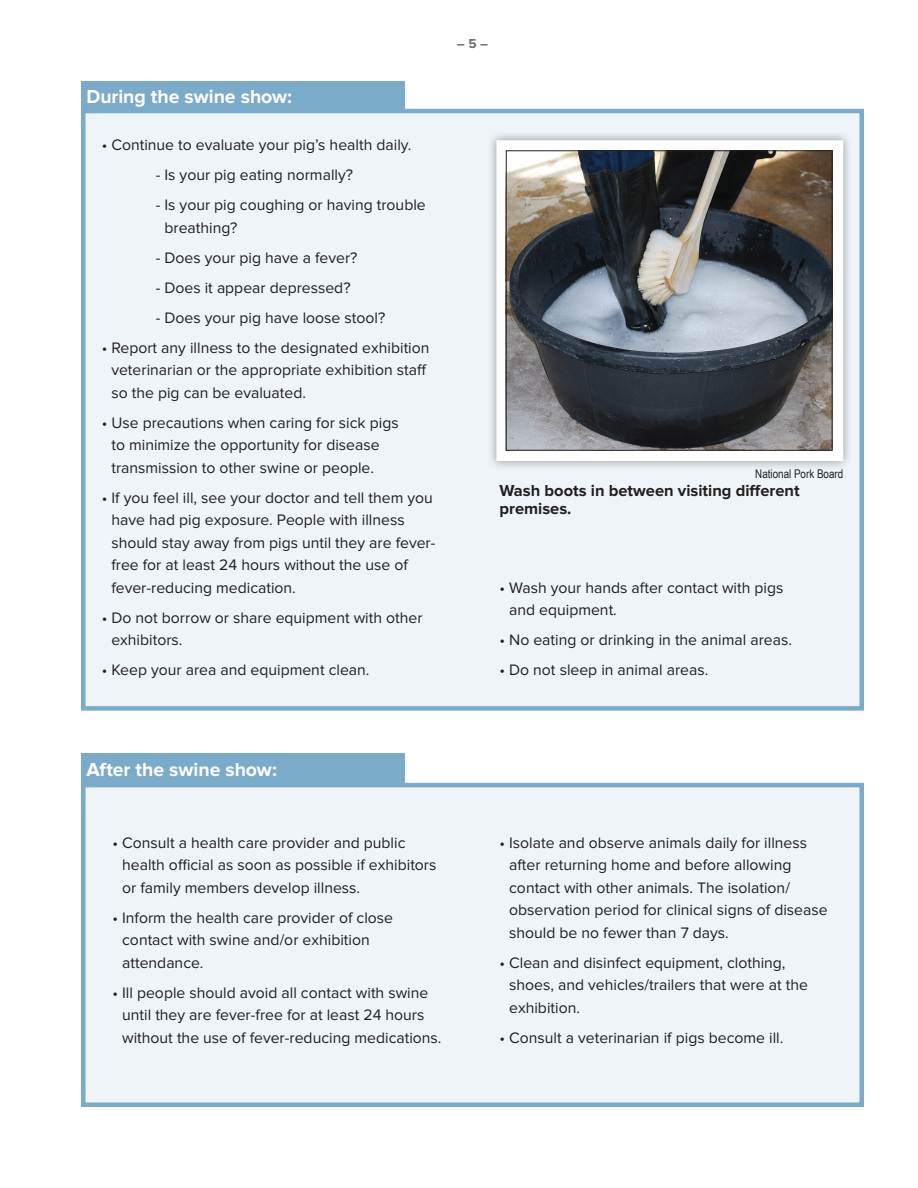
<style>
.page{position:relative;width:918px;height:1188px;background:#fff}
.page>*{position:absolute;margin:0;border:0;box-sizing:border-box;transform-origin:0 0}
.t1{font:700 19.5px "Proxima Nova";letter-spacing:-.005em;color:#fff}
.t2{font:700 16.5px/18px "Proxima Nova";color:#231f20}
.t3{font:15.75px/22.5px "Proxima Nova";color:#231f20}
.t4{font:700 13.5px "Proxima Nova";color:#717271}
.t5{font:12px "Arial Narrow";color:#231f20}
</style>
<div class="page">
<div style="left:83px;top:111px;width:779px;height:597px;background:#eef4f8"></div>
<div style="left:81px;top:109px;width:783px;height:602px;border:4px solid #7babca"></div>
<div style="left:81px;top:81px;width:324px;height:29px;background:#7babca"></div>
<div style="left:486px;top:130px;width:367px;height:341px;background:#231f20;opacity:.45"></div>
<svg style="left:496px;top:140px;width:347px;height:321px;background:#fafafa"></svg>
<img style="left:508px;top:150px;width:325px;height:301px">
<div style="left:506px;top:150px;width:326px;height:301px;border:1px solid #231f20"></div>
<div style="left:83px;top:785px;width:779px;height:320px;background:#eef4f8"></div>
<div style="left:81px;top:783px;width:783px;height:324px;border:4px solid #7babca"></div>
<div style="left:81px;top:754px;width:324px;height:29px;background:#7babca"></div>
<p class="t1" style="left:86px;top:86px;width:207px">During the swine show:</p>
<p class="t3" style="left:102px;top:134px;width:311px">• Continue to evaluate your pig’s health daily.</p>
<p class="t3" style="left:156px;top:164px;width:199px">- Is your pig eating normally?</p>
<p class="t3" style="left:164px;top:194px;width:263px;text-indent:-9px">- Is your pig coughing or having trouble breathing?</p>
<p class="t3" style="left:156px;top:246px;width:203px">- Does your pig have a fever?</p>
<p class="t3" style="left:156px;top:276px;width:196px">- Does it appear depressed?</p>
<p class="t3" style="left:156px;top:306px;width:231px">- Does your pig have loose stool?</p>
<p class="t3" style="left:111px;top:336px;width:320px;text-indent:-10px">• Report any illness to the designated exhibition veterinarian or the appropriate exhibition staff so the pig can be evaluated.</p>
<p class="t3" style="left:111px;top:411px;width:289px;text-indent:-10px">• Use precautions when caring for sick pigs to minimize the opportunity for disease transmission to other swine or people.</p>
<p class="t3" style="left:111px;top:486px;width:326px;text-indent:-10px">• If you feel ill, see your doctor and tell them you have had pig exposure. People with illness should stay away from pigs until they are fever&shy;free for at least 24 hours without the use of fever-reducing medication.</p>
<p class="t3" style="left:111px;top:606px;width:313px;text-indent:-10px">• Do not borrow or share equipment with other exhibitors.</p>
<p class="t3" style="left:102px;top:659px;width:269px">• Keep your area and equipment clean.</p>
<p class="t4" style="left:457px;top:36px;width:33px">– 5 –</p>
<p class="t5" style="left:755px;top:465px;width:90px">National Pork Board</p>
<p class="t2" style="left:500px;top:482px;width:302px">Wash boots in between visiting different premises.</p>
<p class="t3" style="left:509px;top:576px;width:276px;text-indent:-10px">• Wash your hands after contact with pigs and equipment.</p>
<p class="t3" style="left:499px;top:629px;width:294px">• No eating or drinking in the animal areas.</p>
<p class="t3" style="left:499px;top:659px;width:210px">• Do not sleep in animal areas.</p>
<p class="t1" style="left:86px;top:758px;width:192px">After the swine show:</p>
<p class="t3" style="left:122px;top:831px;width:316px;text-indent:-10px">• Consult a health care provider and public health official as soon as possible if exhibitors or family members develop illness.</p>
<p class="t3" style="left:122px;top:906px;width:272px;text-indent:-10px">• Inform the health care provider of close contact with swine and/or exhibition attendance.</p>
<p class="t3" style="left:122px;top:981px;width:321px;text-indent:-10px">• Ill people should avoid all contact with swine until they are fever-free for at least 24 hours without the use of fever-reducing medications.</p>
<p class="t3" style="left:509px;top:831px;width:320px;text-indent:-10px">• Isolate and observe animals daily for illness after returning home and before allowing contact with other animals. The isolation/ observation period for clinical signs of disease should be no fewer than 7 days.</p>
<p class="t3" style="left:509px;top:951px;width:300px;text-indent:-10px">• Clean and disinfect equipment, clothing, shoes, and vehicles/trailers that were at the exhibition.</p>
<p class="t3" style="left:499px;top:1026px;width:285px">• Consult a veterinarian if pigs become ill.</p>
</div>
